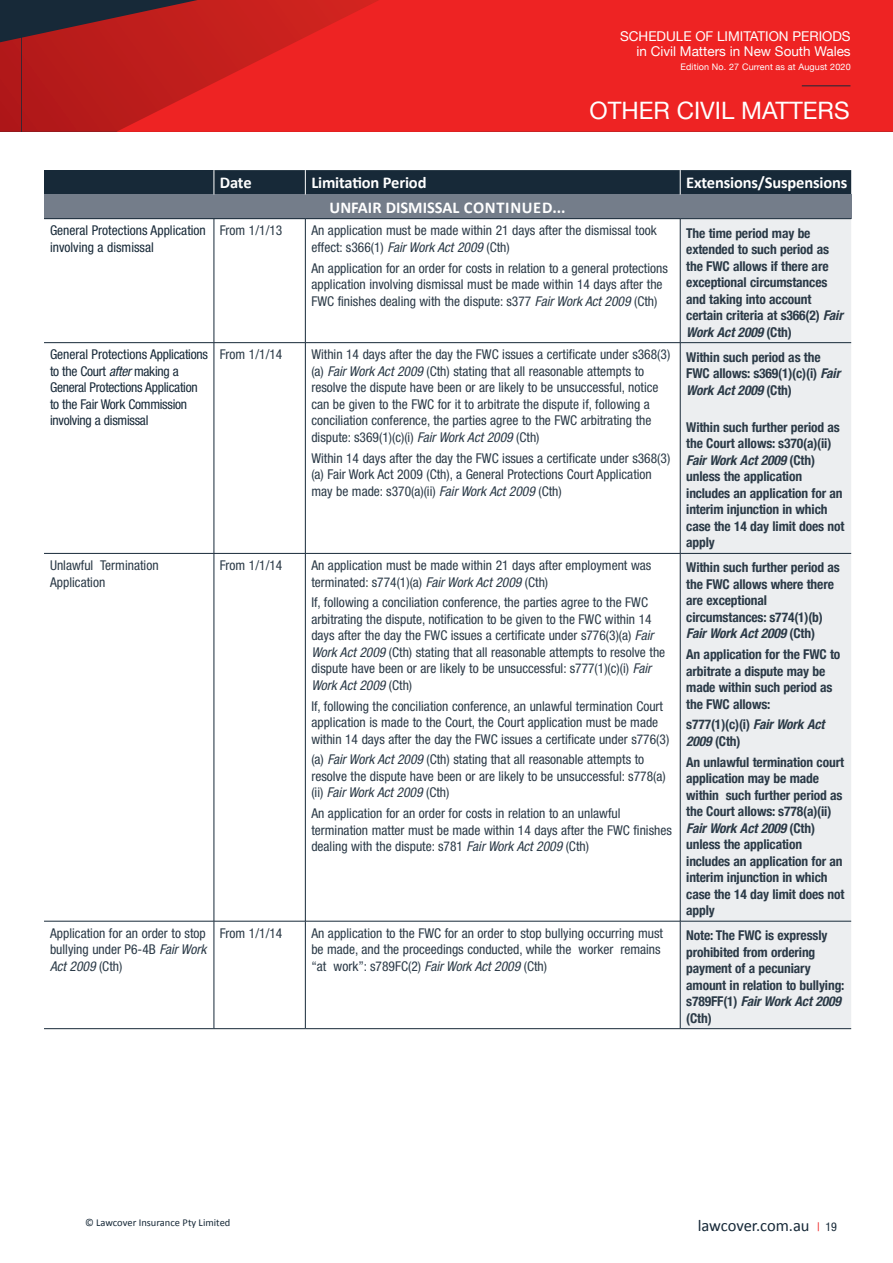
<style>
.page{position:relative;width:893px;height:1263px;background:#fff}
.page>*{position:absolute;margin:0;border:0;box-sizing:border-box;transform-origin:0 0}
.Heading_01{font:24px "Helvetica Neue";color:#fff}
.Table_heading_red{font:700 16.5px "Calibri";letter-spacing:-.01em;color:#fff}
.R_h_s_column_heading{font:700 16.5px "Calibri";color:#fff}
.t1{font:16.5px "Calibri";letter-spacing:-.005em;color:#172938}
.Table_text{font:condensed 13.5px/16.5px "Helvetica Neue";color:#2b3a47}
.Table_text-2{font:700 condensed 13.5px/16.5px "Helvetica Neue";letter-spacing:-.01em;color:#2b3a47}
.Table_text-3{font:condensed 13.5px/16.5px "Helvetica Neue";letter-spacing:-.02em;color:#172938}
.t2{font:13.5px/15.6px "Helvetica Neue";color:#fff;text-align:right}
.Table_text-4{font:condensed 13.5px/16.5px "Helvetica Neue";color:#172938}
.t3{font:10.5px "Calibri";color:#172938}
.t4{font:9px "Helvetica Neue";letter-spacing:.015em;color:#fff}
.s1{font-style:italic}
.s2{font-family:"Helvetica Neue";font-stretch:condensed;font-size:12px;color:#ee2323}
.s3{font-family:"Helvetica Neue";font-stretch:condensed;font-size:12px}
</style>
<div class="page">
<svg style="left:21px;top:0;width:95px;height:132px;background:#931d20"></svg>
<svg style="left:116px;top:0;width:777px;height:132px;background:#e52222"></svg>
<div style="left:0;top:0;width:21px;height:132px;background:#172938"></div>
<div style="left:0;top:38px;width:21px;height:94px;background:#b11819"></div>
<div style="left:44px;top:170px;width:170px;height:24px;background:#172938"></div>
<div style="left:44px;top:194px;width:807px;height:25px;background:#747d8a"></div>
<div style="left:681px;top:219px;width:170px;height:809px;background:#eceef0"></div>
<div style="left:214px;top:170px;width:637px;height:24px;background:#172938"></div>
<hr style="left:214px;top:219px;width:1px;height:123px;background:#172938">
<hr style="left:214px;top:343px;width:1px;height:210px;background:#172938">
<hr style="left:305px;top:219px;width:1px;height:123px;background:#172938">
<hr style="left:305px;top:343px;width:1px;height:210px;background:#172938">
<hr style="left:680px;top:219px;width:1px;height:123px;background:#172938">
<hr style="left:680px;top:343px;width:1px;height:210px;background:#172938">
<hr style="left:214px;top:554px;width:1px;height:367px;background:#172938">
<hr style="left:214px;top:921px;width:1px;height:107px;background:#172938">
<hr style="left:305px;top:554px;width:1px;height:367px;background:#172938">
<hr style="left:305px;top:921px;width:1px;height:107px;background:#172938">
<hr style="left:680px;top:554px;width:1px;height:367px;background:#172938">
<hr style="left:680px;top:921px;width:1px;height:107px;background:#172938">
<hr style="left:44px;top:218px;width:170px;height:1px;background:#172938">
<hr style="left:214px;top:218px;width:91px;height:1px;background:#172938">
<hr style="left:305px;top:218px;width:375px;height:1px;background:#172938">
<hr style="left:680px;top:218px;width:171px;height:1px;background:#172938">
<hr style="left:44px;top:342px;width:170px;height:1px;background:#172938">
<hr style="left:214px;top:342px;width:91px;height:1px;background:#172938">
<hr style="left:305px;top:342px;width:375px;height:1px;background:#172938">
<hr style="left:680px;top:342px;width:171px;height:1px;background:#172938">
<hr style="left:44px;top:553px;width:170px;height:1px;background:#172938">
<hr style="left:214px;top:553px;width:91px;height:1px;background:#172938">
<hr style="left:305px;top:553px;width:375px;height:1px;background:#172938">
<hr style="left:680px;top:553px;width:171px;height:1px;background:#172938">
<hr style="left:44px;top:921px;width:170px;height:1px;background:#172938">
<hr style="left:214px;top:921px;width:91px;height:1px;background:#172938">
<hr style="left:305px;top:921px;width:375px;height:1px;background:#172938">
<hr style="left:680px;top:921px;width:171px;height:1px;background:#172938">
<hr style="left:44px;top:1028px;width:170px;height:1px;background:#172938">
<hr style="left:214px;top:1028px;width:91px;height:1px;background:#172938">
<hr style="left:305px;top:1028px;width:375px;height:1px;background:#172938">
<hr style="left:680px;top:1028px;width:171px;height:1px;background:#172938">
<hr style="left:802px;top:85px;width:48px;height:1px;background:#172938">
<p class="t2" style="left:620px;top:29px;width:232px">SCHEDULE OF LIMITATION PERIODS in Civil Matters in New South Wales</p>
<p class="t4" style="left:680px;top:61px;width:172px">Edition No. 27 Current as at August 2020</p>
<p class="Heading_01" style="left:590px;top:93px;width:262px">OTHER CIVIL MATTERS</p>
<p class="Table_heading_red" style="left:220px;top:173px;width:33px">Date</p>
<p class="Table_heading_red" style="left:311px;top:173px;width:117px">Limitation Period</p>
<p class="Table_heading_red" style="left:686px;top:173px;width:163px">Extensions/Suspensions</p>
<p class="R_h_s_column_heading" style="left:330px;top:197px;width:237px">UNFAIR DISMISSAL CONTINUED...</p>
<p class="Table_text-4" style="left:50px;top:222px;width:157px">General Protections Application involving a dismissal</p>
<p class="Table_text" style="left:220px;top:222px;width:64px">From 1/1/13</p>
<p class="Table_text" style="left:311px;top:222px;width:347px">An application must be made within 21 days after the dismissal took effect: s366(1) <span class="s1">Fair Work Act 2009</span> (Cth)</p>
<p class="Table_text" style="left:311px;top:259px;width:358px">An application for an order for costs in relation to a general protections application involving dismissal must be made within 14 days after the<br>FWC finishes dealing with the dispute: s377 <span class="s1">Fair Work Act 2009</span> (Cth)</p>
<p class="Table_text-3" style="left:50px;top:346px;width:159px">General Protections Applications to the Court <span class="s1">after</span> making a<br>General Protections Application to the Fair Work Commission involving a dismissal</p>
<p class="Table_text" style="left:220px;top:346px;width:64px">From 1/1/14</p>
<p class="Table_text" style="left:311px;top:346px;width:360px">Within 14 days after the day the FWC issues a certificate under s368(3) (a) <span class="s1">Fair Work Act 2009</span> (Cth) stating that all reasonable attempts to resolve the dispute have been or are likely to be unsuccessful, notice can be given to the FWC for it to arbitrate the dispute if, following a conciliation conference, the parties agree to the FWC arbitrating the dispute: s369(1)(c)(i) <span class="s1">Fair Work Act 2009</span> (Cth)</p>
<p class="Table_text" style="left:311px;top:449px;width:360px">Within 14 days after the day the FWC issues a certificate under s368(3) (a) Fair Work Act 2009 (Cth), a General Protections Court Application may be made: s370(a)(ii) <span class="s1">Fair Work Act 2009</span> (Cth)</p>
<p class="Table_text" style="left:50px;top:557px;width:110px">Unlawful Termination<br>Application</p>
<p class="Table_text" style="left:220px;top:557px;width:64px">From 1/1/14</p>
<p class="Table_text" style="left:311px;top:557px;width:341px">An application must be made within 21 days after employment was terminated: s774(1)(a) <span class="s1">Fair Work Act 2009</span> (Cth)</p>
<p class="Table_text" style="left:311px;top:594px;width:355px">If, following a conciliation conference, the parties agree to the FWC arbitrating the dispute, notification to be given to the FWC within 14 days after the day the FWC issues a certificate under s776(3)(a) <span class="s1">Fair Work Act 2009</span> (Cth) stating that all reasonable attempts to resolve the dispute have been or are likely to be unsuccessful: s777(1)(c)(i) <span class="s1">Fair Work Act 2009</span> (Cth)</p>
<p class="Table_text" style="left:311px;top:697px;width:359px">If, following the conciliation conference, an unlawful termination Court application is made to the Court, the Court application must be made within 14 days after the day the FWC issues a certificate under s776(3)</p>
<p class="Table_text" style="left:311px;top:751px;width:356px">(a) <span class="s1">Fair Work Act 2009</span> (Cth) stating that all reasonable attempts to resolve the dispute have been or are likely to be unsuccessful: s778(a) (ii) <span class="s1">Fair Work Act 2009</span> (Cth)</p>
<p class="Table_text" style="left:311px;top:805px;width:362px">An application for an order for costs in relation to an unlawful termination matter must be made within 14 days after the FWC finishes dealing with the dispute: s781 <span class="s1">Fair Work Act 2009</span> (Cth)</p>
<p class="Table_text-2" style="left:686px;top:224px;width:158px">The time period may be extended to such period as the FWC allows if there are exceptional circumstances and taking into account certain criteria at s366(2) <span class="s1">Fair<br>Work Act 2009</span> (Cth)</p>
<p class="Table_text-2" style="left:686px;top:348px;width:155px">Within such period as the<br>FWC allows: s369(1)(c)(i) <span class="s1">Fair<br>Work Act 2009</span> (Cth)</p>
<p class="Table_text-2" style="left:686px;top:418px;width:160px">Within such further period as the Court allows: s370(a)(ii)<br><span class="s1">Fair Work Act 2009</span> (Cth) unless the application includes an application for an interim injunction in which case the 14 day limit does not apply</p>
<p class="Table_text-2" style="left:686px;top:558px;width:155px">Within such further period as the FWC allows where there are exceptional circumstances: s774(1)(b)<br><span class="s1">Fair Work Act 2009</span> (Cth)</p>
<p class="Table_text-2" style="left:686px;top:645px;width:156px">An application for the FWC to arbitrate a dispute may be made within such period as the FWC allows:</p>
<p class="Table_text-2" style="left:686px;top:715px;width:140px">s777(1)(c)(i) <span class="s1">Fair Work Act<br>2009</span> (Cth)</p>
<p class="Table_text-2" style="left:686px;top:753px;width:160px">An unlawful termination court application may be made within such further period as the Court allows: s778(a)(ii)<br><span class="s1">Fair Work Act 2009</span> (Cth) unless the application includes an application for an interim injunction in which case the 14 day limit does not apply</p>
<p class="Table_text" style="left:50px;top:925px;width:158px;text-align:justify">Application for an order to stop bullying under P6-4B <span class="s1">Fair Work Act 2009</span> (Cth)</p>
<p class="Table_text" style="left:220px;top:925px;width:64px">From 1/1/14</p>
<p class="Table_text" style="left:311px;top:925px;width:353px">An application to the FWC for an order to stop bullying occurring must be made, and the proceedings conducted, while the worker remains “at work”: s789FC(2) <span class="s1">Fair Work Act 2009</span> (Cth)</p>
<p class="Table_text-2" style="left:686px;top:926px;width:160px">Note: The FWC is expressly prohibited from ordering payment of a pecuniary amount in relation to bullying: s789FF(1) <span class="s1">Fair Work Act 2009 </span>(Cth)</p>
<p class="t3" style="left:85px;top:1215px;width:147px">© Lawcover Insurance Pty Limited</p>
<p class="t1" style="left:698px;top:1213px;width:141px">lawcover.com.au <span class="s2">|</span> <span class="s3">19</span></p>
</div>
